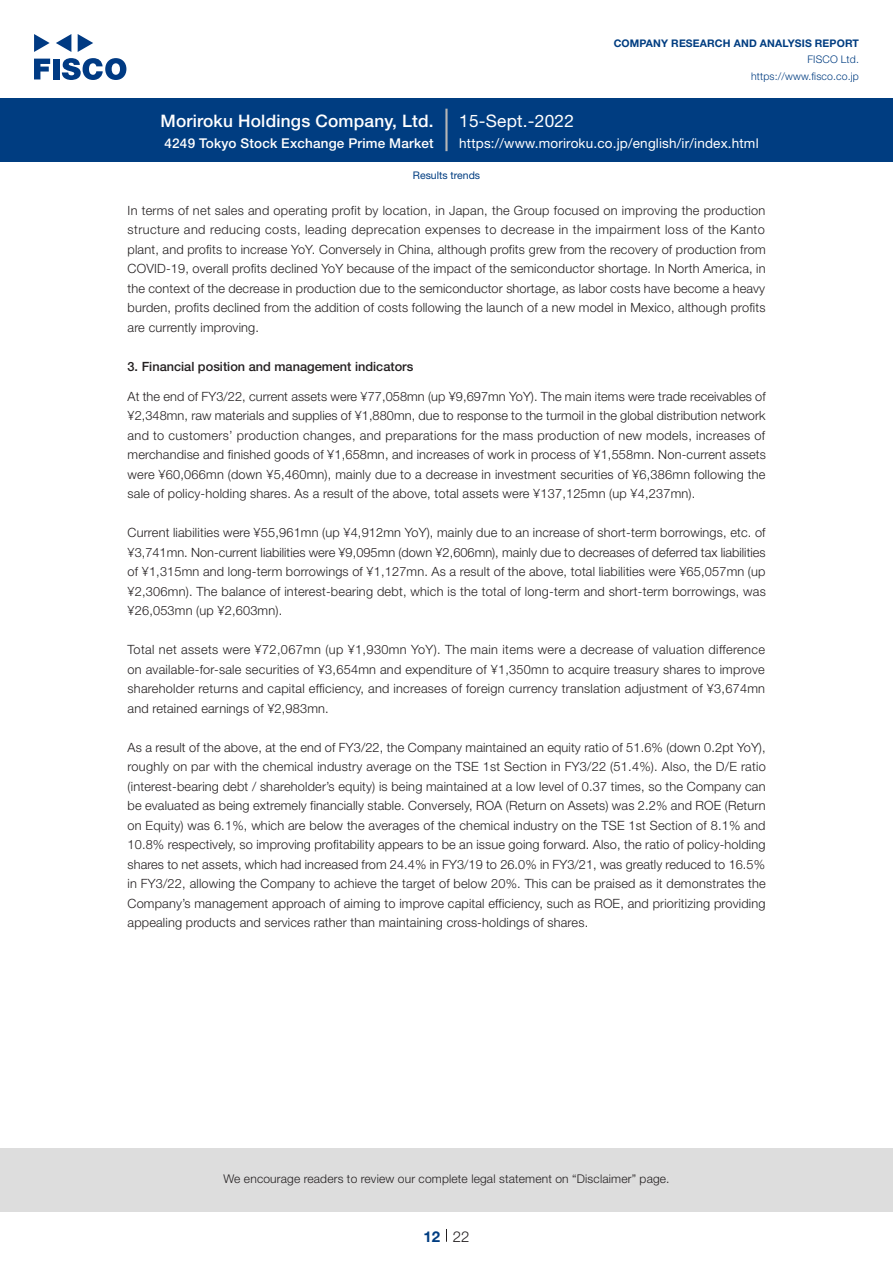
<style>
.page{position:relative;width:893px;height:1263px;background:#fff}
.page>*{position:absolute;margin:0;border:0;box-sizing:border-box;transform-origin:0 0}
.t1{font:500 17.25px "Helvetica Neue LT Std";letter-spacing:.015em;color:#fff}
.t2{font:17.25px "Helvetica Neue LT Std";letter-spacing:.015em;color:#fff}
.t3{font:300 15px "Helvetica Neue LT Std";color:#231f20}
.t4{font:700 15px "Helvetica Neue LT Std";color:#003d81}
.t5{font:13.5px "Helvetica Neue LT Std";letter-spacing:.015em;color:#fff}
.t6{font:500 13.5px "Helvetica Neue LT Std";letter-spacing:.015em;color:#fff}
.t7{font:300 12.75px/19.5px "Helvetica Neue LT Std";letter-spacing:.015em;color:#231f20;text-align:justify}
.t8{font:500 12.75px "Helvetica Neue LT Std";color:#231f20}
.t9{font:300 12px "Helvetica Neue LT Std";letter-spacing:.015em;color:#231f20}
.t10{font:700 10.5px "Helvetica Neue LT Std";letter-spacing:.015em;color:#003d81}
.t11{font:300 10.5px/16.5px "Helvetica Neue LT Std";letter-spacing:.015em;color:#003d81;text-align:right}
.t12{font:10.5px "Helvetica Neue LT Std";color:#003d81}
</style>
<div class="page">
<div style="left:0;top:1148px;width:893px;height:64px;background:#ddd"></div>
<svg style="left:34px;top:59px;width:16px;height:20px"></svg>
<div style="left:53px;top:59px;width:6px;height:20px;background:#003a83"></div>
<svg style="left:62px;top:58px;width:64px;height:22px"></svg>
<svg style="left:34px;top:34px;width:16px;height:18px"></svg>
<svg style="left:78px;top:34px;width:15px;height:18px"></svg>
<svg style="left:56px;top:34px;width:15px;height:18px"></svg>
<div style="left:0;top:98px;width:893px;height:64px;background:#003d81"></div>
<hr style="left:445px;top:109px;width:3px;height:42px;background:#b5b5b6">
<svg style="left:446px;top:1229px;width:1px;height:13px"></svg>
<h1 class="t1" style="left:160px;top:110px;width:275px">Moriroku Holdings Company, Ltd.</h1>
<p class="t6" style="left:165px;top:135px;width:271px">4249 Tokyo Stock Exchange Prime Market</p>
<h1 class="t2" style="left:459px;top:110px;width:116px">15-Sept.-2022</h1>
<p class="t10" style="left:614px;top:37px;width:247px">COMPANY RESEARCH AND ANALYSIS REPORT</p>
<p class="t11" style="left:751px;top:51px;width:109px">FISCO Ltd. https://www.fisco.co j p.</p>
<p class="t5" style="left:459px;top:135px;width:301px">https://www.moriroku.co j p. /english /i r/ index.html</p>
<p class="t12" style="left:413px;top:169px;width:69px">Results trends</p>
<p class="t7" style="left:128px;top:200px;width:640px">In terms of net sales and operating profit by location in, Japan, the Group focused on improving the production structure and reducing costs, leading deprecation expenses to decrease in the impairment loss of the Kanto plant, and profits to increase YoY. Conversely in China, although profits grew from the recovery of production from COVID-19, overall profits declined YoY because of the impact of the semiconductor shortage In. North America in, the context of the decrease in production due to the semiconductor shortage, as labor costs have become a heavy burden, profits declined from the addition of costs following the launch of a new model in Mexico, although profits are currently improving.</p>
<p class="t8" style="left:128px;top:359px;width:287px">3. Financial position and management indicators</p>
<p class="t7" style="left:128px;top:386px;width:640px">At the end of FY3/22, current assets were ¥77,058mn (up ¥9,697mn YoY .) The main items were trade receivables of ¥2,348mn, raw materials and supplies of ¥1,880mn, due to response to the turmoil in the global distribution network and to customers’ production changes, and preparations for the mass production of new models, increases of merchandise and finished goods of ¥1,658mn, and increases of work in process of ¥1,558mn. Non-current assets were ¥60,066mn (down ¥5,460mn ,) mainly due to a decrease in investment securities of ¥6,386mn following the sale of policy-holding shares. As a result of the above, total assets were ¥137,125mn (up ¥4,237mn .(</p>
<p class="t7" style="left:128px;top:523px;width:640px">Current liabilities were ¥55,961mn (up ¥4,912mn YoY ,) mainly due to an increase of short-term borrowings, etc. of ¥3,741mn. Non-current liabilities were ¥9,095mn (down ¥2,606mn ,) mainly due to decreases of deferred tax liabilities of ¥1,315mn and long-term borrowings of ¥1,127mn. As a result of the above, total liabilities were ¥65,057mn (up ¥2,306mn .) The balance of interest-bearing debt, which is the total of long-term and short-term borrowings, was ¥26,053mn (up ¥2,603mn .(</p>
<p class="t7" style="left:128px;top:640px;width:639px">Total net assets were ¥72,067mn (up ¥1,930mn YoY .) The main items were a decrease of valuation difference on available-for-sale securities of ¥3,654mn and expenditure of ¥1,350mn to acquire treasury shares to improve shareholder returns and capital efficiency, and increases of foreign currency translation adjustment of ¥3,674mn and retained earnings of ¥2,983mn.</p>
<p class="t7" style="left:128px;top:737px;width:640px">As a result of the above, at the end of FY3/22, the Company maintained an equity ratio of 51.6% (down 0.2pt YoY ,( roughly on par with the chemical industry average on the TSE 1st Section in FY3/22 (51.4% .) Also, the D E/ ratio (interest-bearing debt / shareholder s’ equity) is being maintained at a low level of 0.37 times, so the Company can be evaluated as being extremely financially stable. Conversely, ROA (Return on Assets) was 2.2% and ROE (Return on Equity) was 6.1%, which are below the averages of the chemical industry on the TSE 1st Section of 8.1% and 10.8% respectively, so improving profitability appears to be an issue going forward. Also, the ratio of policy-holding shares to net assets, which had increased from 24.4% in FY3/19 to 26.0% in FY3/21, was greatly reduced to 16.5% in FY3/22, allowing the Company to achieve the target of below 20%. This can be praised as it demonstrates the Company s’ management approach of aiming to improve capital efficiency, such as ROE, and prioritizing providing appealing products and services rather than maintaining cross-holdings of shares.</p>
<p class="t9" style="left:223px;top:1171px;width:448px">We encourage readers to review our complete legal statement on “Disclaimer” page.</p>
<p class="t4" style="left:423px;top:1227px;width:18px">12</p>
<p class="t3" style="left:453px;top:1227px;width:18px">22</p>
</div>
